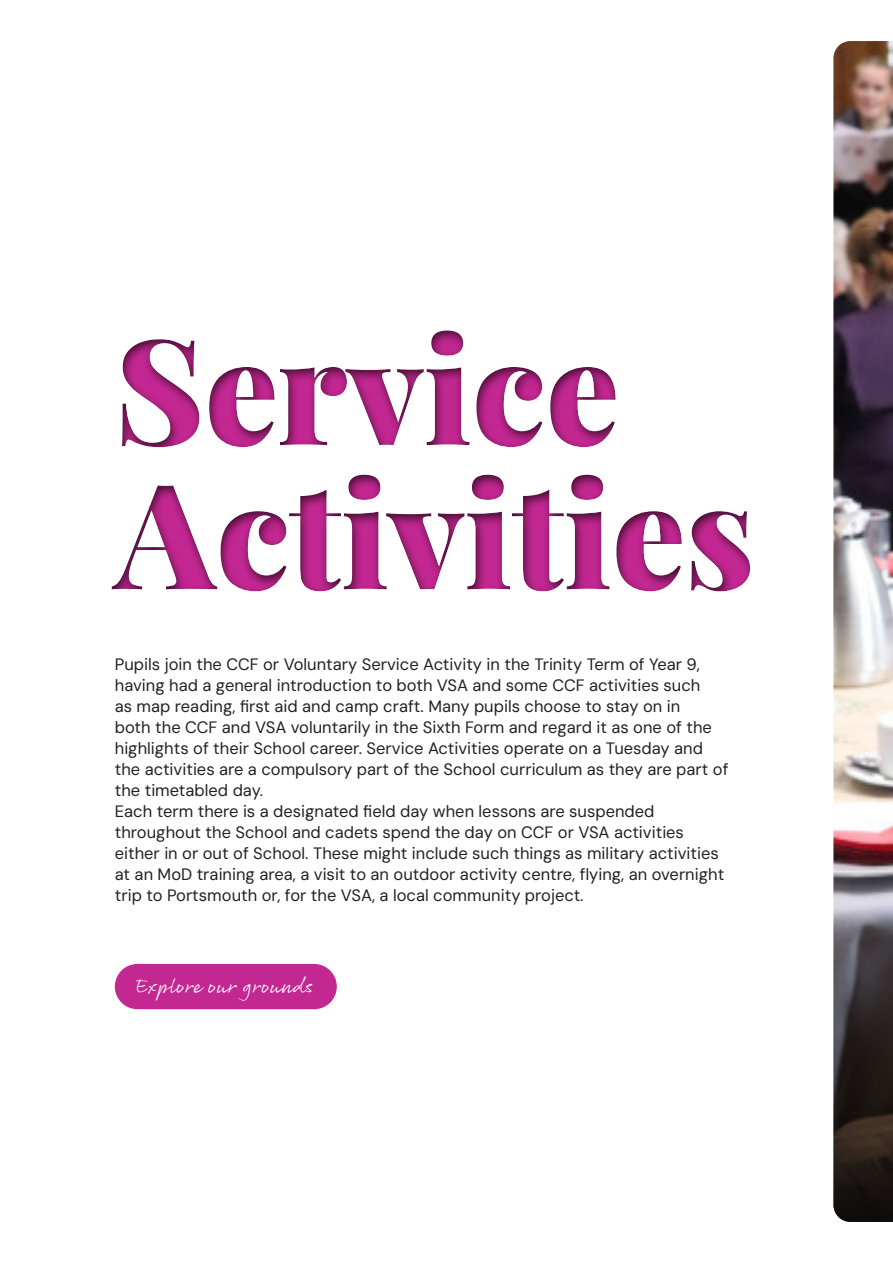
<style>
.page{position:relative;width:893px;height:1263px;background:#fff}
.page>*{position:absolute;margin:0;border:0;box-sizing:border-box;transform-origin:0 0}
.t1{font:900 146.55px/144.1px "Playfair Display";color:#c32791}
.t2{font:21px "Rollerscript W01 Smooth";color:#fff}
.t3{font:16.5px/21px "DM Sans 9 pt";color:#231f20}
</style>
<div class="page">
<img style="left:833px;top:41px;width:60px;height:807px">
<div style="left:8px;top:274px;width:885px;height:352px;background:#231f20;opacity:.75"></div>
<img style="left:833px;top:848px;width:60px;height:374px">
<div style="left:115px;top:964px;width:222px;height:45px;background:#c32791;border-radius:23px"></div>
<h1 class="t1" style="left:115px;top:305px;width:641px">Service<br>Activities</h1>
<p class="t3" style="left:115px;top:654px;width:615px">Pupils join the CCF or Voluntary Service Activity in the Trinity Term of Year 9, having had a general introduction to both VSA and some CCF activities such<br>as map reading, first aid and camp craft. Many pupils choose to stay on in<br>both the CCF and VSA voluntarily in the Sixth Form and regard it as one of the highlights of their School career. Service Activities operate on a Tuesday and the activities are a compulsory part of the School curriculum as they are part of the timetabled day.</p>
<p class="t3" style="left:115px;top:801px;width:611px">Each term there is a designated field day when lessons are suspended throughout the School and cadets spend the day on CCF or VSA activities either in or out of School. These might include such things as military activities at an MoD training area, a visit to an outdoor activity centre, flying, an overnight trip to Portsmouth or, for the VSA, a local community project.</p>
<p class="t2" style="left:136px;top:972px;width:179px">Explore our grounds</p>
</div>
